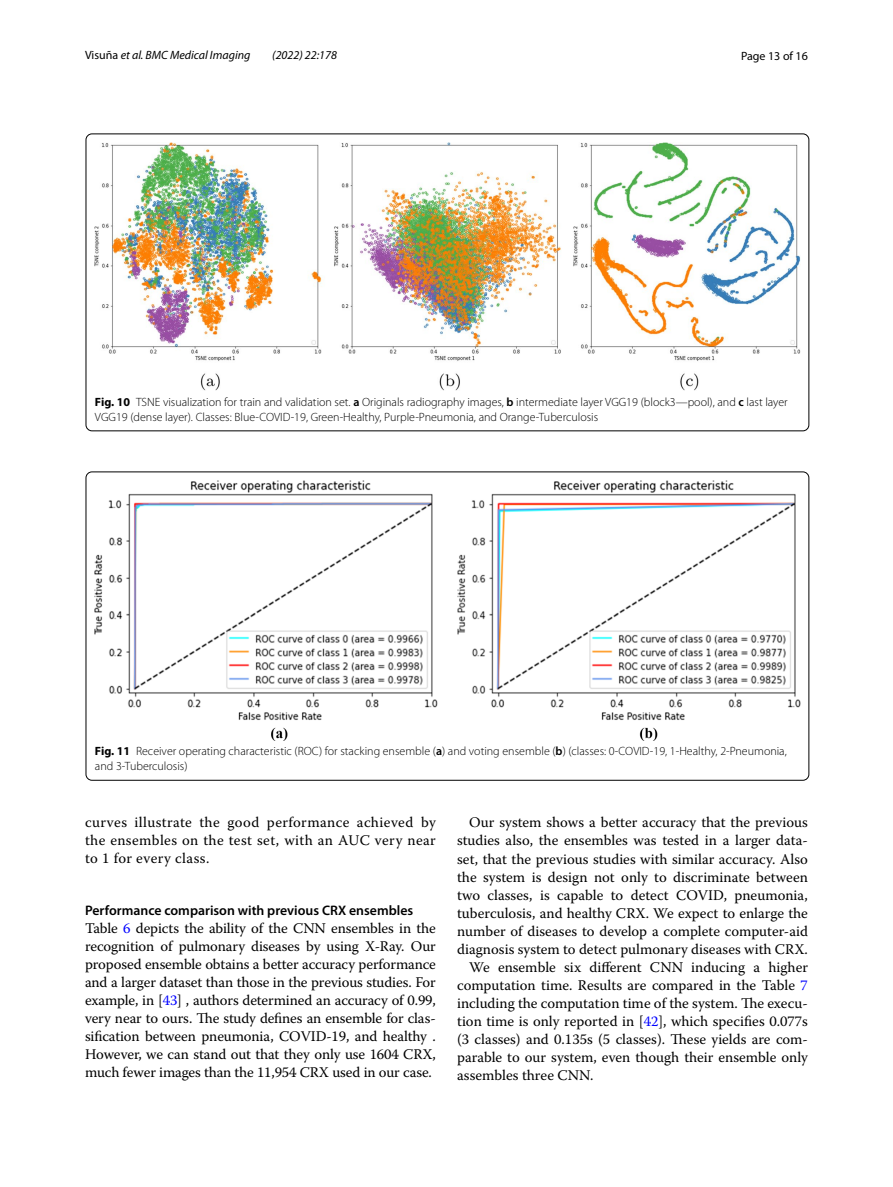
<style>
.page{position:relative;width:893px;height:1187px;background:#fff}
.page>*{position:absolute;margin:0;border:0;box-sizing:border-box;transform-origin:0 0}
.t1{font:14.7px/18px "Warnock Pro";color:#000;text-align:justify}
.t2{font:600 13.8px "Myriad Pro";color:#000}
.t3{font:300 12px/15px "Myriad Pro";color:#000}
.t4{font:italic 12px "Myriad Pro";color:#000}
.t5{font:12px "Myriad Pro";color:#000}
.s1{font-style:normal}
.s2{font-weight:700}
.s3{font-weight:600}
.s4{color:#00f}
</style>
<div class="page">
<img style="left:95px;top:143px;width:705px;height:247px">
<img style="left:95px;top:481px;width:705px;height:259px">
<p class="t4" style="left:85px;top:48px;width:167px"><span class="s1">Visuña</span> et al. BMC Medical Imaging</p>
<p class="t4" style="left:272px;top:48px;width:66px">(2022) 22:178</p>
<p class="t5" style="left:741px;top:48px;width:68px">Page 13 of 16</p>
<p class="t3" style="left:95px;top:394px;width:694px"><span class="s2">Fig. 10</span> TSNE visualization for train and validation set. <span class="s3">a</span> Originals radiography images, <span class="s3">b</span> intermediate layer VGG19 (block3—pool), and <span class="s3">c</span> last layer<br>VGG19 (dense layer). Classes: Blue-COVID-19, Green-Healthy, Purple-Pneumonia, and Orange-Tuberculosis</p>
<p class="t3" style="left:95px;top:743px;width:693px"><span class="s2">Fig. 11</span> Receiver operating characteristic (ROC) for stacking ensemble (<span class="s3">a</span>) and voting ensemble (<span class="s3">b</span>) (classes: 0-COVID-19, 1-Healthy, 2-Pneumonia, and 3-Tuberculosis)</p>
<p class="t1" style="left:85px;top:813px;width:352px">curves illustrate the good performance achieved by the ensembles on the test set, with an AUC very near to 1 for every class.</p>
<p class="t2" style="left:85px;top:901px;width:330px">Performance comparison with previous CRX ensembles</p>
<p class="t1" style="left:85px;top:918px;width:352px">Table <span class="s4">6</span> depicts the ability of the CNN ensembles in the recognition of pulmonary diseases by using X-Ray. Our proposed ensemble obtains a better accuracy performance and a larger dataset than those in the previous studies. For example, in [<span class="s4">43</span>] , authors determined an accuracy of 0.99, very near to ours. The study defines an ensemble for clas&shy;sification between pneumonia, COVID-19, and healthy .<br>However, we can stand out that they only use 1604 CRX, much fewer images than the 11,954 CRX used in our case.</p>
<p class="t1" style="left:469px;top:813px;width:340px">Our system shows a better accuracy that the previous</p>
<p class="t1" style="left:457px;top:831px;width:352px">studies also, the ensembles was tested in a larger data-</p>
<p class="t1" style="left:457px;top:849px;width:352px">set, that the previous studies with similar accuracy. Also</p>
<p class="t1" style="left:457px;top:867px;width:352px">the system is design not only to discriminate between</p>
<p class="t1" style="left:457px;top:885px;width:352px">two classes, is capable to detect COVID, pneumonia,</p>
<p class="t1" style="left:457px;top:903px;width:352px">tuberculosis, and healthy CRX. We expect to enlarge the</p>
<p class="t1" style="left:457px;top:921px;width:352px">number of diseases to develop a complete computer-aid</p>
<p class="t1" style="left:457px;top:939px;width:352px">diagnosis system to detect pulmonary diseases with CRX.</p>
<p class="t1" style="left:469px;top:957px;width:340px">We ensemble six different CNN inducing a higher</p>
<p class="t1" style="left:457px;top:975px;width:352px">computation time. Results are compared in the Table <span class="s4">7</span></p>
<p class="t1" style="left:457px;top:993px;width:352px">including the computation time of the system. The execu-</p>
<p class="t1" style="left:457px;top:1011px;width:352px">tion time is only reported in [<span class="s4">42</span>], which specifies 0.077s</p>
<p class="t1" style="left:457px;top:1029px;width:352px">(3 classes) and 0.135s (5 classes). These yields are com-</p>
<p class="t1" style="left:457px;top:1047px;width:352px">parable to our system, even though their ensemble only</p>
<p class="t1" style="left:457px;top:1065px;width:138px">assembles three CNN.</p>
</div>
